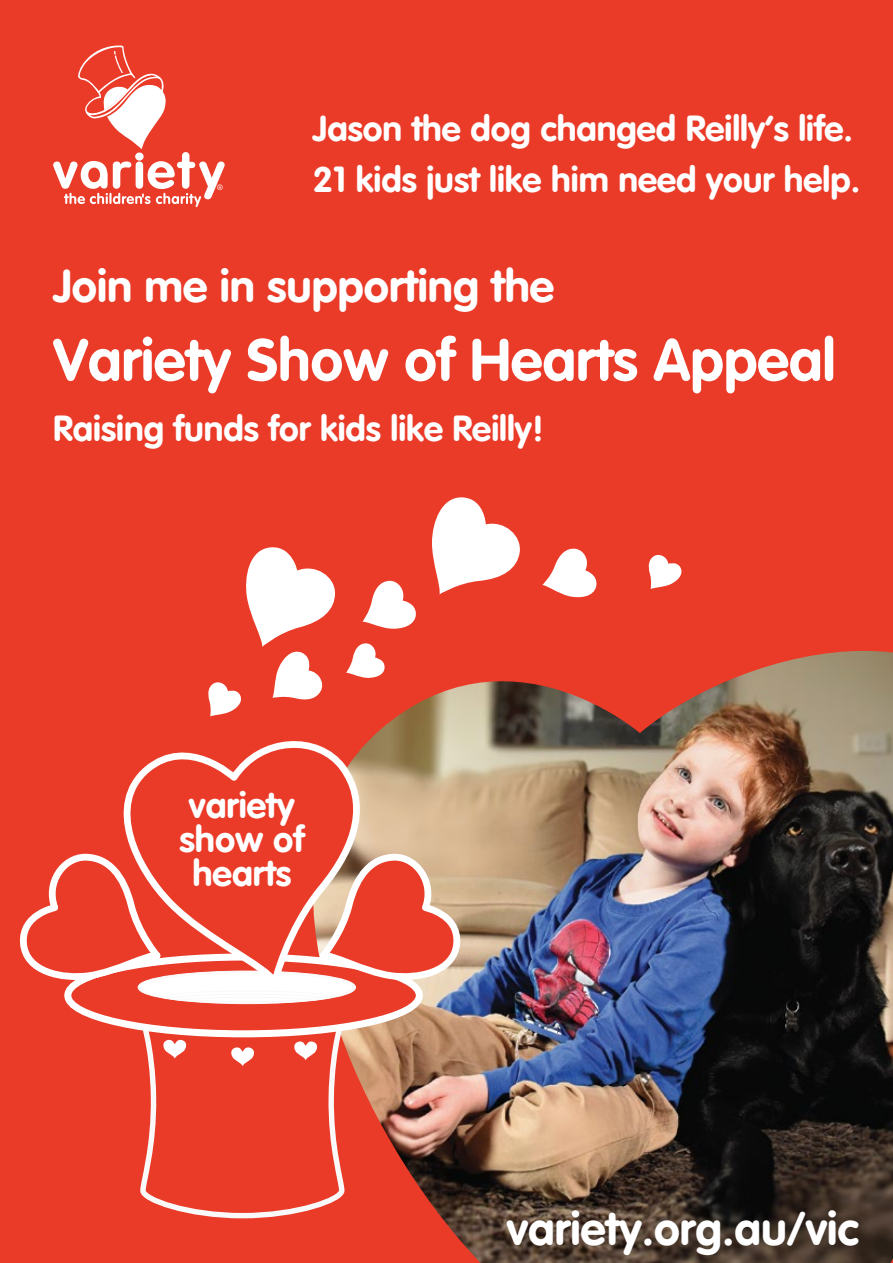
<style>
.page{position:relative;width:893px;height:1263px;background:#ea3a28}
.page>*{position:absolute;margin:0;border:0;box-sizing:border-box;transform-origin:0 0}
.t1{font:58.5px "VAG Rounded Bold";color:#fff}
.t2{font:46.35px "VAG Rounded Bold";color:#fff}
.t3{font:45.45px "VAG Rounded Bold";color:#fff}
.t4{font:36.3px/34px "VAG Rounded Bold";color:#fff;text-align:center}
.t5{font:35.4px/51.4px "VAG Rounded Bold";color:#fff}
</style>
<div class="page">
<img style="left:368px;top:651px;width:525px;height:612px">
<svg style="left:200px;top:1215px;width:85px;height:4px"></svg>
<svg style="left:19px;top:850px;width:442px;height:365px"></svg>
<svg style="left:96px;top:741px;width:272px;height:250px"></svg>
<svg style="left:53px;top:45px;width:172px;height:162px"></svg>
<svg style="left:362px;top:580px;width:54px;height:49px"></svg>
<svg style="left:346px;top:643px;width:39px;height:35px"></svg>
<svg style="left:648px;top:555px;width:34px;height:34px"></svg>
<svg style="left:208px;top:547px;width:127px;height:169px"></svg>
<svg style="left:542px;top:548px;width:55px;height:50px"></svg>
<svg style="left:432px;top:497px;width:88px;height:97px"></svg>
<p class="t5" style="left:313px;top:102px;width:549px">Jason the dog changed Reilly’s life.<br>21 kids just like him need your help.</p>
<p class="t3" style="left:53px;top:259px;width:502px">Join me in supporting the</p>
<h1 class="t1" style="left:53px;top:326px;width:784px">Variety Show of Hearts Appeal</h1>
<p class="t5" style="left:53px;top:402px;width:492px">Raising funds for kids like Reilly!</p>
<p class="t4" style="left:179px;top:788px;width:126px">variety show of hearts</p>
<h2 class="t2" style="left:507px;top:1201px;width:354px">variety.org.au/vic</h2>
</div>
